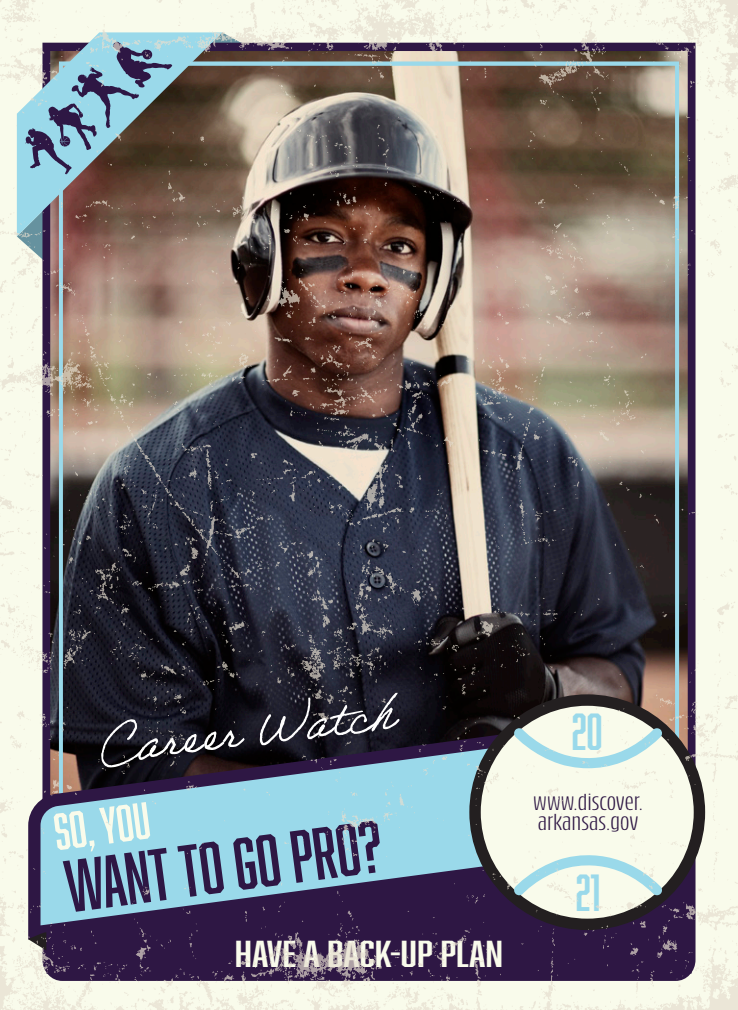
<style>
.page{position:relative;width:738px;height:1010px;background:#fff}
.page>*{position:absolute;margin:0;border:0;box-sizing:border-box;transform-origin:0 0}
.t1{font:68px "Abolition";color:#2e1744}
.t2{font:48px "Adobe Handwriting Ernie";color:#fff}
.t3{font:48px "Abolition";color:#f9fbeb}
.t4{font:48px "Abolition";color:#9ad9ea}
.t5{font:34.4px "Abolition";color:#f9fbeb;scale:1.39 1}
.t6{font:23.2px/20px "Bufalino";color:#2e1744;scale:1.39 1}
</style>
<div class="page">
<img style="left:0;top:0;width:737px;height:1009px">
<p class="t2" style="left:95px;top:719px;width:298px;rotate:-7deg">Career Watch</p>
<h2 class="t3" style="left:51px;top:804px;width:97px;rotate:-7deg">SO,YOU</h2>
<h1 class="t1" style="left:61px;top:846px;width:319px;rotate:-7deg">WANT TO GO PRO?</h1>
<p class="t5" style="left:235px;top:933px;width:194px">HAVE A BACK-UP PLAN</p>
<p class="t4" style="left:571px;top:703px;width:32px">20</p>
<p class="t6" style="left:533px;top:793px;width:80px">www.discover. arkansas.gov</p>
<p class="t4" style="left:575px;top:864px;width:26px">21</p>
</div>
